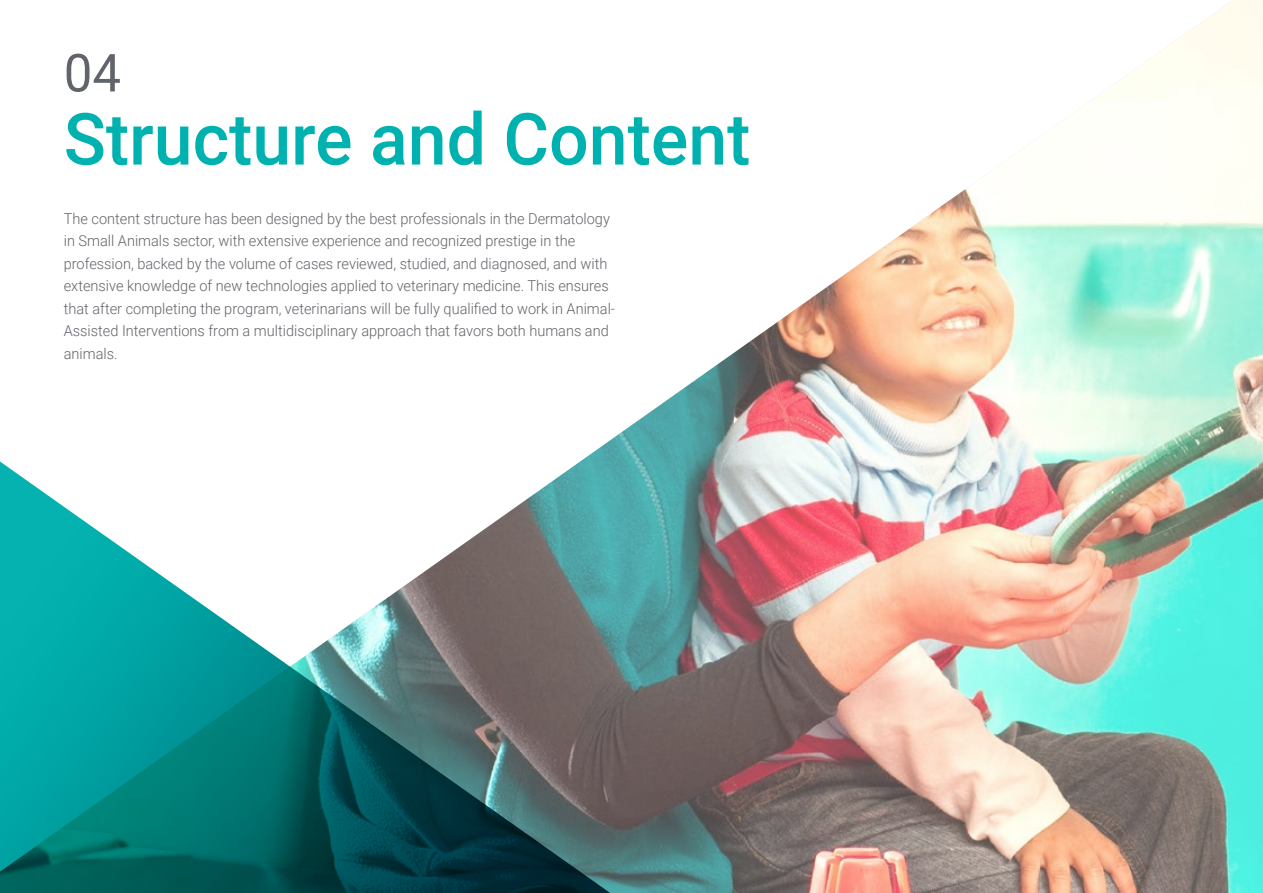
<style>
.page{position:relative;width:1263px;height:893px;background:#fff}
.page>*{position:absolute;margin:0;border:0;box-sizing:border-box;transform-origin:0 0}
.t1{font:500 72px "Roboto";color:#00b2af}
.t2{font:52.5px "Roboto";color:#61646a}
.t3{font:300 15px/22.5px "Roboto";color:#61646a}
</style>
<div class="page">
<img style="left:602px;top:0;width:661px;height:893px">
<svg style="left:0;top:446px;width:640px;height:447px"></svg>
<h2 class="t2" style="left:64px;top:36px;width:59px">04</h2>
<h1 class="t1" style="left:64px;top:89px;width:688px">Structure and Content</h1>
<p class="t3" style="left:64px;top:207px;width:553px">The content structure has been designed by the best professionals in the Dermatology in Small Animals sector, with extensive experience and recognized prestige in the profession, backed by the volume of cases reviewed, studied, and diagnosed, and with extensive knowledge of new technologies applied to veterinary medicine. This ensures that after completing the program, veterinarians will be fully qualified to work in Animal-Assisted Interventions from a multidisciplinary approach that favors both humans and animals.</p>
</div>
